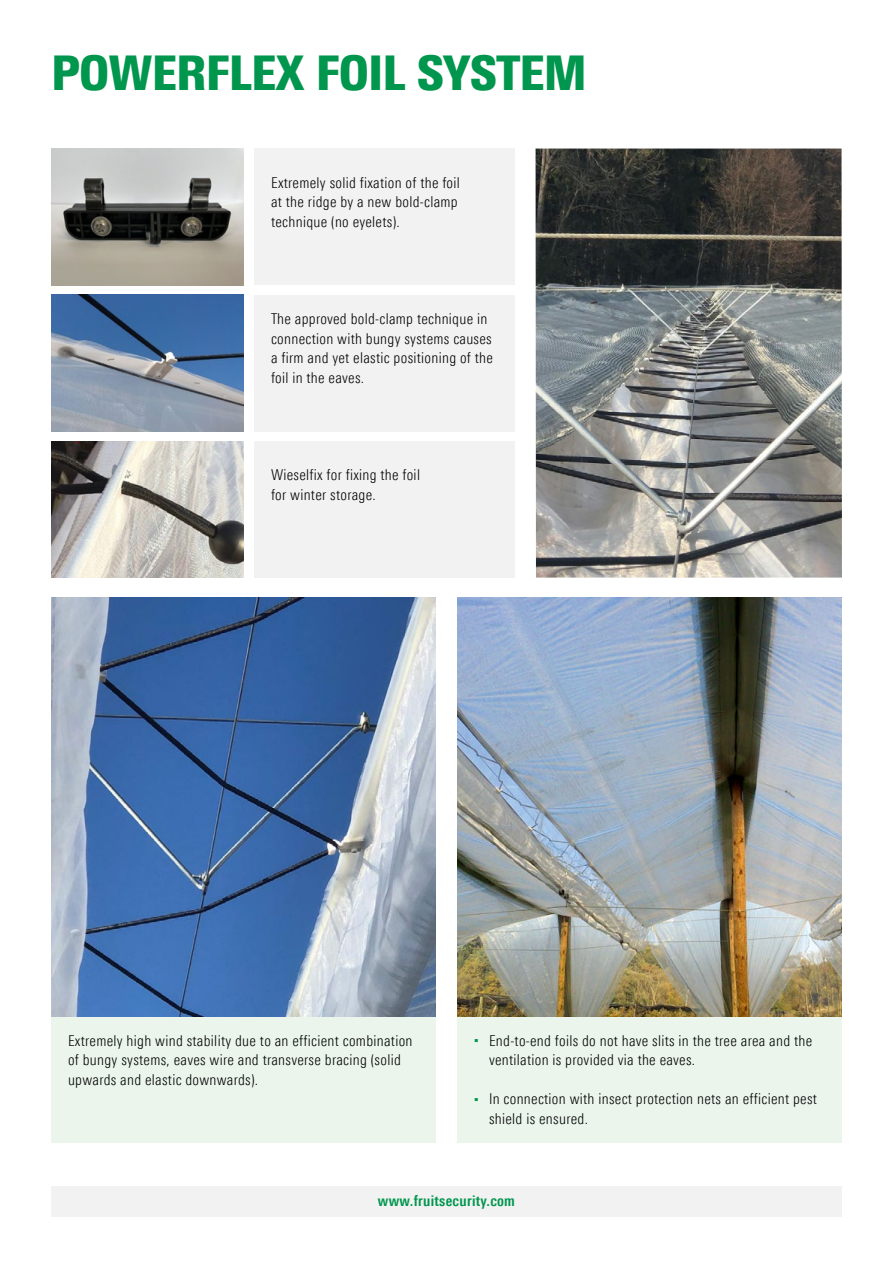
<style>
.page{position:relative;width:893px;height:1263px;background:#fff}
.page>*{position:absolute;margin:0;border:0;box-sizing:border-box;transform-origin:0 0}
.t1{font:900 condensed 48px "Univers Next Pro";letter-spacing:-.02em;color:#00964e}
.t2{font:300 condensed 15px/19.5px "Univers Next Pro";letter-spacing:.02em;color:#000}
.t3{font:700 condensed 15px "Univers Next Pro";letter-spacing:.02em;color:#00964e}
.s1{font-family:"Source Sans Pro";font-weight:200;font-stretch:normal;font-size:7.5px;color:#00964e}
</style>
<div class="page">
<div style="left:254px;top:149px;width:260px;height:136px;background:#f2f2f2"></div>
<div style="left:254px;top:295px;width:260px;height:136px;background:#f2f2f2"></div>
<div style="left:254px;top:441px;width:260px;height:137px;background:#f2f2f2"></div>
<div style="left:51px;top:1016px;width:385px;height:127px;background:#ebf5ec"></div>
<div style="left:457px;top:1016px;width:385px;height:127px;background:#ebf5ec"></div>
<img style="left:51px;top:149px;width:192px;height:136px">
<img style="left:51px;top:295px;width:192px;height:136px">
<img style="left:51px;top:441px;width:192px;height:137px">
<img style="left:536px;top:149px;width:306px;height:429px">
<img style="left:51px;top:597px;width:385px;height:419px">
<img style="left:457px;top:597px;width:385px;height:419px">
<div style="left:51px;top:1186px;width:791px;height:31px;background:#f2f2f2"></div>
<h1 class="t1" style="left:51px;top:44px;width:537px">POWERFLEX FOIL SYSTEM</h1>
<p class="t2" style="left:271px;top:172px;width:190px">Extremely solid fixation of the foil at the ridge by a new bold-clamp technique (no eyelets).</p>
<p class="t2" style="left:271px;top:309px;width:223px">The approved bold-clamp technique in connection with bungy systems causes a firm and yet elastic positioning of the foil in the eaves.</p>
<p class="t2" style="left:271px;top:465px;width:150px">Wieselfix for fixing the foil for winter storage.</p>
<p class="t2" style="left:68px;top:1030px;width:346px">Extremely high wind stability due to an efficient combination of bungy systems, eaves wire and transverse bracing (solid upwards and elastic downwards).</p>
<p class="t2" style="left:489px;top:1030px;width:325px;text-indent:-15px"><span class="s1">■</span> End-to-end foils do not have slits in the tree area and the ventilation is provided via the eaves.</p>
<p class="t2" style="left:489px;top:1089px;width:329px;text-indent:-15px"><span class="s1">■</span> In connection with insect protection nets an efficient pest shield is ensured.</p>
<p class="t3" style="left:378px;top:1192px;width:139px">www.fruitsecurity.com</p>
</div>
